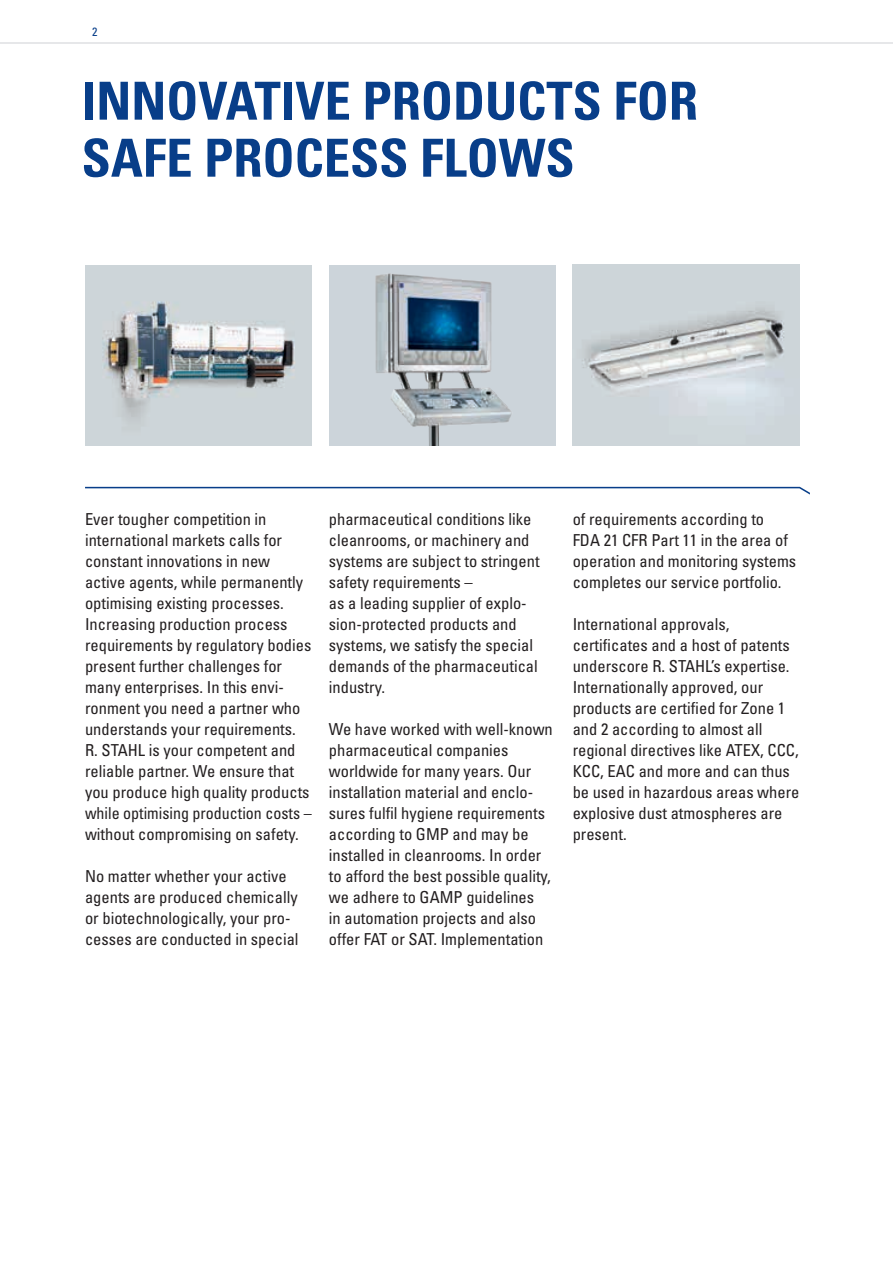
<style>
.page{position:relative;width:893px;height:1263px;background:#fff}
.page>*{position:absolute;margin:0;border:0;box-sizing:border-box;transform-origin:0 0}
.t1{font:700 condensed 52.5px/57px "Univers LT Std";color:#083e89}
.t2{font:condensed 16.5px/21px "Univers LT Std";color:#231f20}
.t3{font:condensed 12px "Univers LT Std";color:#083e89}
</style>
<div class="page">
<hr style="left:892px;top:0;width:1px;height:1263px;background:#8a8c8f">
<hr style="left:0;top:43px;width:893px;height:1px;background:#e6e7e9">
<svg style="left:85px;top:487px;width:725px;height:7px"></svg>
<img style="left:573px;top:265px;width:226px;height:180px">
<img style="left:85px;top:265px;width:227px;height:180px">
<img style="left:329px;top:265px;width:227px;height:180px">
<p class="t3" style="left:92px;top:24px;width:7px">2</p>
<h1 class="t1" style="left:82px;top:72px;width:618px">INNOVATIVE PRODUCTS FOR<br>SAFE PROCESS FLOWS</h1>
<p class="t2" style="left:85px;top:508px;width:228px">Ever tougher competition in international markets calls for constant innovations in new active agents, while permanently optimising existing processes.<br>Increasing production process requirements by regulatory bodies present further challenges for many enterprises. In this envi&shy;ronment you need a partner who understands your requirements.<br>R. STAHL is your competent and reliable partner. We ensure that you produce high quality products while optimising production costs – without compromising on safety.</p>
<p class="t2" style="left:85px;top:865px;width:215px">No matter whether your active agents are produced chemically or biotechnologically, your pro&shy;cesses are conducted in special</p>
<p class="t2" style="left:329px;top:508px;width:212px">pharmaceutical conditions like cleanrooms, or machinery and systems are subject to stringent safety requirements –<br>as a leading supplier of explo&shy;sion-protected products and systems, we satisfy the special demands of the pharmaceutical industry.</p>
<p class="t2" style="left:329px;top:718px;width:226px">We have worked with well-known pharmaceutical companies worldwide for many years. Our installation material and enclo&shy;sures fulfil hygiene requirements according to GMP and may be installed in cleanrooms. In order to afford the best possible quality, we adhere to GAMP guidelines<br>in automation projects and also offer FAT or SAT. Implementation</p>
<p class="t2" style="left:573px;top:508px;width:225px">of requirements according to<br>FDA 21 CFR Part 11 in the area of operation and monitoring systems completes our service portfolio.</p>
<p class="t2" style="left:573px;top:613px;width:228px">International approvals, certificates and a host of patents underscore R. STAHL’s expertise.<br>Internationally approved, our products are certified for Zone 1 and 2 according to almost all regional directives like ATEX, CCC,<br>KCC, EAC and more and can thus be used in hazardous areas where explosive dust atmospheres are present.</p>
</div>
